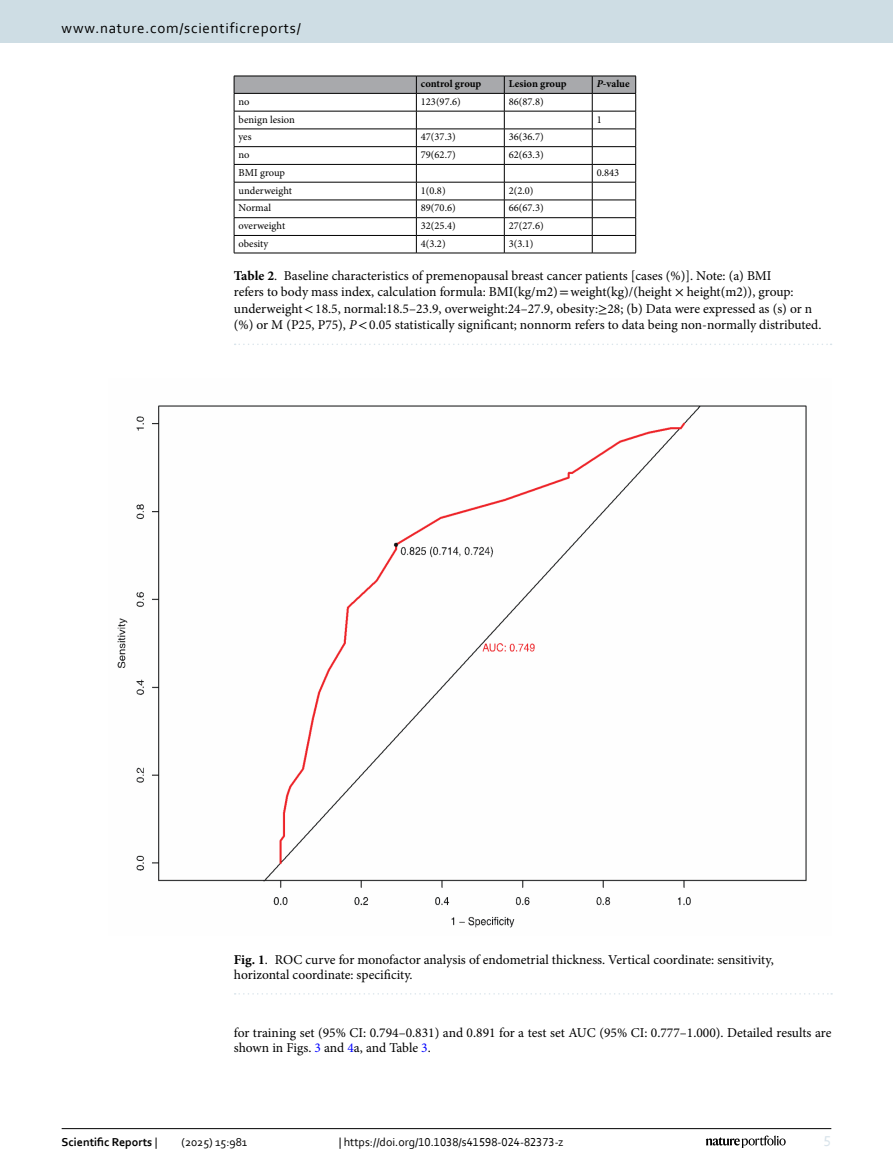
<style>
.page{position:relative;width:893px;height:1174px;background:#fff}
.page>*{position:absolute;margin:0;border:0;box-sizing:border-box;transform-origin:0 0}
.t1{font:15px "Corbel";letter-spacing:.05em;color:#000}
.t2{font:15px "Corbel";color:#d9e4eb}
.Table_Caption{font:13.5px/16.5px "Minion Pro";color:#000}
.Body_Text{font:13.5px/15px "Minion Pro";color:#000}
.Figure_Caption{font:13.5px/15px "Minion Pro";color:#000}
.t3{font:12px "Corbel";color:#000}
.t4{font:700 12px "Corbel";color:#000}
.Table_Body{font:10.5px "Minion Pro";color:#000}
.Table_Head{font:700 10.5px "Minion Pro";letter-spacing:-.005em;color:#000}
.s1{font-style:italic}
.s2{font-weight:700}
.s3{font-family:"STIX"}
.s4{color:#00f}
.s5{font-weight:400}
</style>
<div class="page">
<img style="left:117px;top:405px;width:690px;height:523px">
<svg style="left:235px;top:993px;width:597px;height:1px"></svg>
<hr style="left:416px;top:253px;width:88px;height:1px;background:#000">
<hr style="left:504px;top:253px;width:88px;height:1px;background:#000">
<svg style="left:234px;top:76px;width:402px;height:177px"></svg>
<hr style="left:592px;top:253px;width:44px;height:1px;background:#000">
<hr style="left:234px;top:253px;width:182px;height:1px;background:#000">
<hr style="left:234px;top:111px;width:182px;height:1px;background:#000">
<hr style="left:416px;top:111px;width:88px;height:1px;background:#000">
<hr style="left:504px;top:111px;width:88px;height:1px;background:#000">
<hr style="left:592px;top:111px;width:44px;height:1px;background:#000">
<svg style="left:235px;top:343px;width:597px;height:2px"></svg>
<hr style="left:62px;top:1128px;width:769px;height:1px;background:#000">
<svg style="left:706px;top:1135px;width:80px;height:12px"></svg>
<div style="left:0;top:0;width:893px;height:43px;background:#cedde4"></div>
<p class="t1" style="left:62px;top:18px;width:241px">www.nature.com/scientificreports/</p>
<p class="Table_Head" style="left:421px;top:77px;width:62px">control group</p>
<p class="Table_Head" style="left:509px;top:77px;width:59px">Lesion group</p>
<p class="Table_Head" style="left:597px;top:77px;width:34px"><span class="s1">P</span>-value</p>
<p class="Table_Body" style="left:239px;top:95px;width:13px">no</p>
<p class="Table_Body" style="left:421px;top:95px;width:41px">123(97.6)</p>
<p class="Table_Body" style="left:509px;top:95px;width:36px">86(87.8)</p>
<p class="Table_Body" style="left:239px;top:112px;width:58px">benign lesion</p>
<p class="Table_Body" style="left:597px;top:112px;width:7px">1</p>
<p class="Table_Body" style="left:239px;top:130px;width:15px">yes</p>
<p class="Table_Body" style="left:421px;top:130px;width:36px">47(37.3)</p>
<p class="Table_Body" style="left:509px;top:130px;width:36px">36(36.7)</p>
<p class="Table_Body" style="left:239px;top:148px;width:13px">no</p>
<p class="Table_Body" style="left:421px;top:148px;width:36px">79(62.7)</p>
<p class="Table_Body" style="left:509px;top:148px;width:36px">62(63.3)</p>
<p class="Table_Body" style="left:239px;top:166px;width:48px">BMI group</p>
<p class="Table_Body" style="left:597px;top:166px;width:24px">0.843</p>
<p class="Table_Body" style="left:239px;top:183px;width:55px">underweight</p>
<p class="Table_Body" style="left:421px;top:183px;width:26px">1(0.8)</p>
<p class="Table_Body" style="left:509px;top:183px;width:26px">2(2.0)</p>
<p class="Table_Body" style="left:239px;top:201px;width:34px">Normal</p>
<p class="Table_Body" style="left:421px;top:201px;width:36px">89(70.6)</p>
<p class="Table_Body" style="left:509px;top:201px;width:36px">66(67.3)</p>
<p class="Table_Body" style="left:239px;top:219px;width:48px">overweight</p>
<p class="Table_Body" style="left:421px;top:219px;width:36px">32(25.4)</p>
<p class="Table_Body" style="left:509px;top:219px;width:36px">27(27.6)</p>
<p class="Table_Body" style="left:239px;top:236px;width:31px">obesity</p>
<p class="Table_Body" style="left:421px;top:236px;width:26px">4(3.2)</p>
<p class="Table_Body" style="left:509px;top:236px;width:26px">3(3.1)</p>
<p class="Table_Caption" style="left:234px;top:267px;width:589px"><span class="s2">Table 2</span>. Baseline characteristics of premenopausal breast cancer patients [cases (%)]. Note: (a) BMI<br>refers to body mass index, calculation formula: BMI(kg/m2)<span class="s3">=</span>weight(kg)/(height <span class="s3">×</span> height(m2)), group: underweight<span class="s3">&lt;</span>18.5, normal:18.5–23.9, overweight:24–27.9, obesity:<span class="s3">≥</span>28; (b) Data were expressed as (s) or n (%) or M (P25, P75), <span class="s1">P</span><span class="s3">&lt;</span>0.05 statistically significant; nonnorm refers to data being non-normally distributed.</p>
<p class="Figure_Caption" style="left:234px;top:952px;width:541px"><span class="s2">Fig. 1</span>. ROC curve for monofactor analysis of endometrial thickness. Vertical coordinate: sensitivity, horizontal coordinate: specificity.</p>
<p class="Body_Text" style="left:234px;top:1024px;width:599px">for training set (95% CI: 0.794–0.831) and 0.891 for a test set AUC (95% CI: 0.777–1.000). Detailed results are shown in Figs. <span class="s4">3</span> and <span class="s4">4</span>a, and Table <span class="s4">3</span>.</p>
<p class="t4" style="left:62px;top:1134px;width:97px">Scientific Reports <span class="s5">|</span></p>
<p class="t3" style="left:181px;top:1134px;width:67px">(2025) 15:981</p>
<p class="t3" style="left:339px;top:1134px;width:226px">| https://doi.org/10.1038/s41598-024-82373-z</p>
<p class="t2" style="left:824px;top:1132px;width:9px">5</p>
</div>
